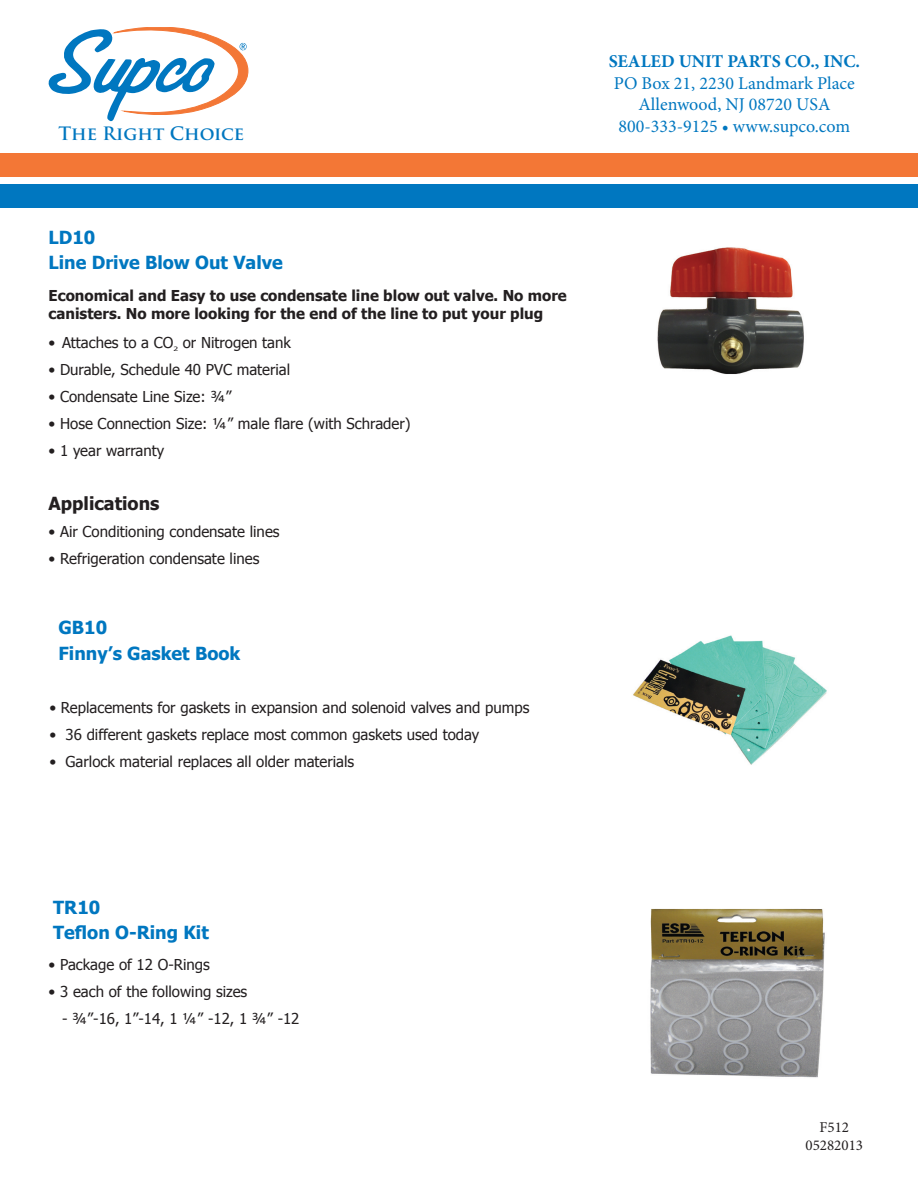
<style>
.page{position:relative;width:918px;height:1188px;background:#fff}
.page>*{position:absolute;margin:0;border:0;box-sizing:border-box;transform-origin:0 0}
.t1{font:18px/21.6px "Minion Pro";color:#0077c0;text-align:center}
.t2{font:700 18px/25.2px "Tahoma";color:#0077c0}
.t3{font:700 18px "Minion Pro";color:#0077c0}
.t4{font:700 18px "Trajan Pro";color:#0077c0}
.t5{font:700 18px "Tahoma";color:#231f20}
.t6{font:15px "Tahoma";color:#231f20}
.t7{font:700 15px/18px "Tahoma";color:#231f20}
.t8{font:15px/18px "Minion Pro";color:#231f20;text-align:center}
.t9{font:6px "Tahoma";color:#231f20;scale:1.47 1}
</style>
<div class="page">
<svg style="left:49px;top:27px;width:199px;height:94px"></svg>
<div style="left:0;top:153px;width:918px;height:24px;background:#f37736"></div>
<div style="left:0;top:184px;width:918px;height:24px;background:#0077c0"></div>
<img style="left:657px;top:247px;width:147px;height:127px">
<img style="left:633px;top:635px;width:194px;height:130px">
<img style="left:650px;top:908px;width:175px;height:170px">
<p class="t4" style="left:58px;top:122px;width:187px">The Right Choice</p>
<p class="t2" style="left:49px;top:224px;width:236px">LD10<br>Line Drive Blow Out Valve</p>
<p class="t7" style="left:49px;top:286px;width:520px">Economical and Easy to use condensate line blow out valve. No more canisters. No more looking for the end of the line to put your plug</p>
<p class="t6" style="left:49px;top:333px;width:126px">• Attaches to a CO</p>
<p class="t9" style="left:173px;top:345px;width:5px">2</p>
<p class="t6" style="left:183px;top:333px;width:110px">or Nitrogen tank</p>
<p class="t6" style="left:49px;top:360px;width:243px">• Durable, Schedule 40 PVC material</p>
<p class="t6" style="left:49px;top:387px;width:184px">• Condensate Line Size: ¾”</p>
<p class="t6" style="left:49px;top:414px;width:364px">• Hose Connection Size: ¼” male flare (with Schrader)</p>
<p class="t6" style="left:49px;top:441px;width:117px">• 1 year warranty</p>
<p class="t5" style="left:49px;top:491px;width:112px">Applications</p>
<p class="t6" style="left:49px;top:522px;width:232px">• Air Conditioning condensate lines</p>
<p class="t6" style="left:49px;top:549px;width:212px">• Refrigeration condensate lines</p>
<p class="t2" style="left:58px;top:614px;width:183px">GB10<br>Finny’s Gasket Book</p>
<p class="t6" style="left:49px;top:698px;width:482px">• Replacements for gaskets in expansion and solenoid valves and pumps</p>
<p class="t6" style="left:49px;top:725px;width:432px">• 36 different gaskets replace most common gaskets used today</p>
<p class="t6" style="left:49px;top:752px;width:306px">• Garlock material replaces all older materials</p>
<p class="t3" style="left:609px;top:49px;width:253px">SEALED UNIT PARTS CO., INC.</p>
<p class="t1" style="left:614px;top:72px;width:243px">PO Box 21, 2230 Landmark Place<br>Allenwood, NJ 08720 USA<br>800-333-9125 • www.supco.com</p>
<p class="t2" style="left:53px;top:894px;width:157px">TR10<br>Teflon O-Ring Kit</p>
<p class="t6" style="left:49px;top:955px;width:163px">• Package of 12 O-Rings</p>
<p class="t6" style="left:49px;top:982px;width:200px">• 3 each of the following sizes</p>
<p class="t6" style="left:62px;top:1009px;width:239px">- ¾”-16, 1”-14, 1 ¼” -12, 1 ¾” -12</p>
<p class="t8" style="left:806px;top:1119px;width:59px">F512<br>05282013</p>
</div>
